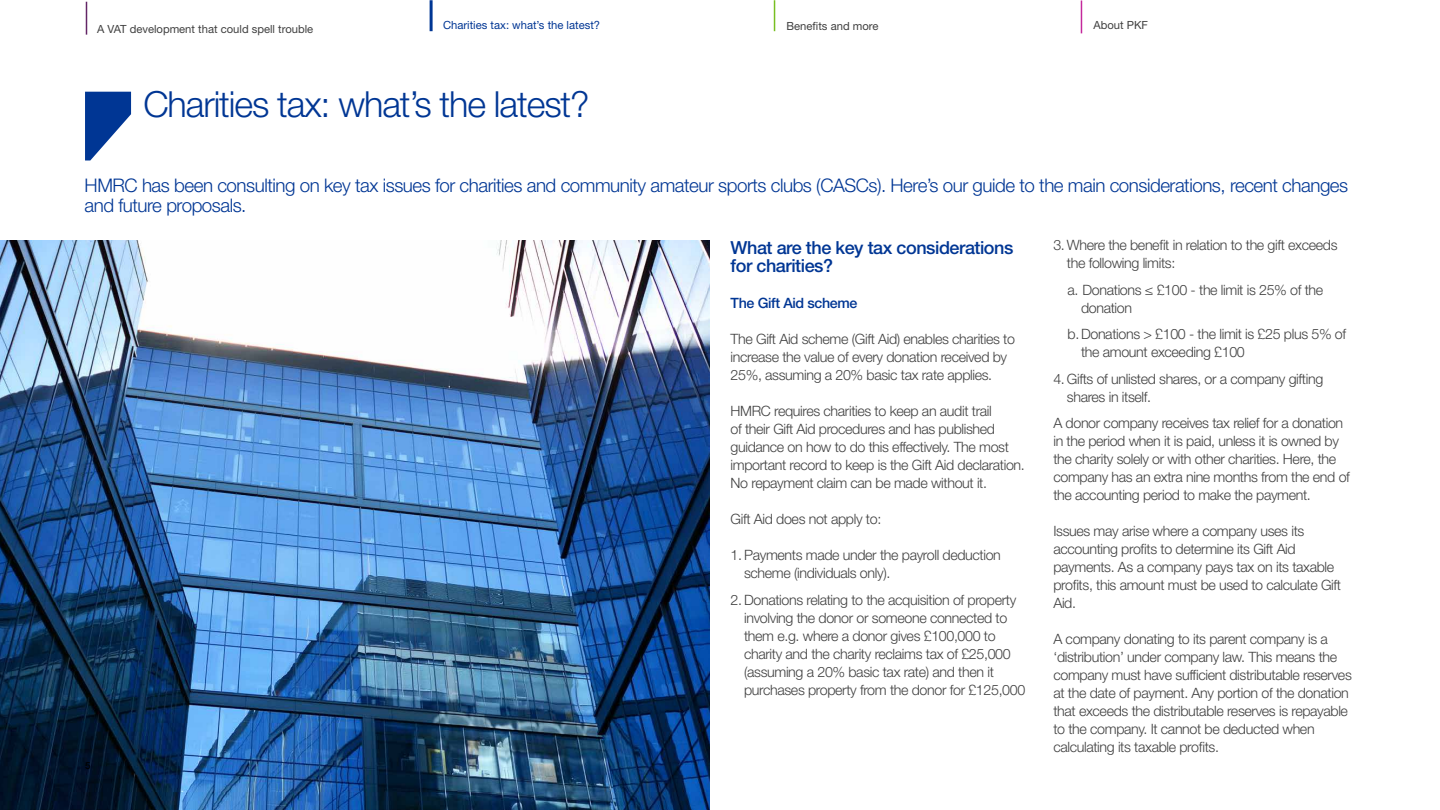
<style>
.page{position:relative;width:1440px;height:810px;background:#fff}
.page>*{position:absolute;margin:0;border:0;box-sizing:border-box;transform-origin:0 0}
.t1{font:300 36px "Helvetica Neue LT Std";letter-spacing:-.03em;color:#003694}
.t2{font:300 18.75px/19.5px "Helvetica Neue LT Std";letter-spacing:-.025em;color:#003694}
.t3{font:500 18px/18px "Helvetica Neue LT Std";letter-spacing:-.025em;color:#003694}
.t4{font:300 14.25px/18px "Helvetica Neue LT Std";letter-spacing:-.025em;color:#404040}
.t5{font:500 14.25px "Helvetica Neue LT Std";letter-spacing:-.025em;color:#003694}
.t6{font:11.25px "Helvetica Neue LT Std";color:#404040}
.t7{font:11.25px "Helvetica Neue LT Std";color:#003694}
.t8{font:500 9.75px "Helvetica Neue LT Std";color:#000}
</style>
<div class="page">
<img style="left:0;top:240px;width:709px;height:570px">
<svg style="left:85px;top:92px;width:46px;height:69px"></svg>
<hr style="left:774px;top:0;width:1px;height:31px;background:#78bf21">
<hr style="left:86px;top:2px;width:1px;height:33px;background:#632666">
<hr style="left:1081px;top:0;width:1px;height:33px;background:#c4299c">
<hr style="left:430px;top:0;width:3px;height:31px;background:#003694">
<p class="t6" style="left:97px;top:22px;width:218px">A VAT development that could spell trouble</p>
<p class="t7" style="left:443px;top:18px;width:159px">Charities tax: what’s the latest?</p>
<p class="t6" style="left:787px;top:19px;width:93px">Benefits and more</p>
<p class="t6" style="left:1093px;top:18px;width:56px">About PKF</p>
<h1 class="t1" style="left:143px;top:83px;width:448px">Charities tax: what’s the latest?</h1>
<h2 class="t2" style="left:85px;top:175px;width:1265px">HMRC has been consulting on key tax issues for charities and community amateur sports clubs (CASCs). Here’s our guide to the main considerations, recent changes and future proposals.</h2>
<p class="t8" style="left:85px;top:760px;width:7px">5</p>
<p class="t3" style="left:731px;top:239px;width:284px">What are the key tax considerations for charities?</p>
<p class="t5" style="left:731px;top:295px;width:128px">The Gift Aid scheme</p>
<p class="t4" style="left:731px;top:330px;width:286px">The Gift Aid scheme (Gift Aid) enables charities to increase the value of every donation received by<br>25%, assuming a 20% basic tax rate applies.</p>
<p class="t4" style="left:731px;top:402px;width:296px">HMRC requires charities to keep an audit trail<br>of their Gift Aid procedures and has published guidance on how to do this effectively. The most important record to keep is the Gift Aid declaration.<br>No repayment claim can be made without it.</p>
<p class="t4" style="left:731px;top:510px;width:152px">Gift Aid does not apply to:</p>
<p class="t4" style="left:744px;top:546px;width:258px;text-indent:-13px">1. Payments made under the payroll deduction scheme (individuals only).</p>
<p class="t4" style="left:744px;top:590px;width:283px;text-indent:-13px">2. Donations relating to the acquisition of property involving the donor or someone connected to them e.g. where a donor gives £100,000 to charity and the charity reclaims tax of £25,000 (assuming a 20% basic tax rate) and then it purchases property from the donor for £125,000</p>
<p class="t4" style="left:1067px;top:236px;width:272px;text-indent:-13px">3. Where the benefit in relation to the gift exceeds the following limits:</p>
<p class="t4" style="left:1081px;top:281px;width:244px;text-indent:-13px">a. Donations ≤ £100 - the limit is 25% of the donation</p>
<p class="t4" style="left:1081px;top:325px;width:267px;text-indent:-13px">b.Donations &gt; £100 - the limit is £25 plus 5% of the amount exceeding £100</p>
<p class="t4" style="left:1067px;top:370px;width:258px;text-indent:-13px">4. Gifts of unlisted shares, or a company gifting shares in itself.</p>
<p class="t4" style="left:1053px;top:414px;width:298px">A donor company receives tax relief for a donation in the period when it is paid, unless it is owned by the charity solely or with other charities. Here, the company has an extra nine months from the end of the accounting period to make the payment.</p>
<p class="t4" style="left:1053px;top:522px;width:289px">Issues may arise where a company uses its accounting profits to determine its Gift Aid payments. As a company pays tax on its taxable profits, this amount must be used to calculate Gift Aid.</p>
<p class="t4" style="left:1053px;top:630px;width:300px">A company donating to its parent company is a ‘distribution’ under company law. This means the company must have sufficient distributable reserves at the date of payment. Any portion of the donation that exceeds the distributable reserves is repayable to the company. It cannot be deducted when calculating its taxable profits.</p>
</div>
